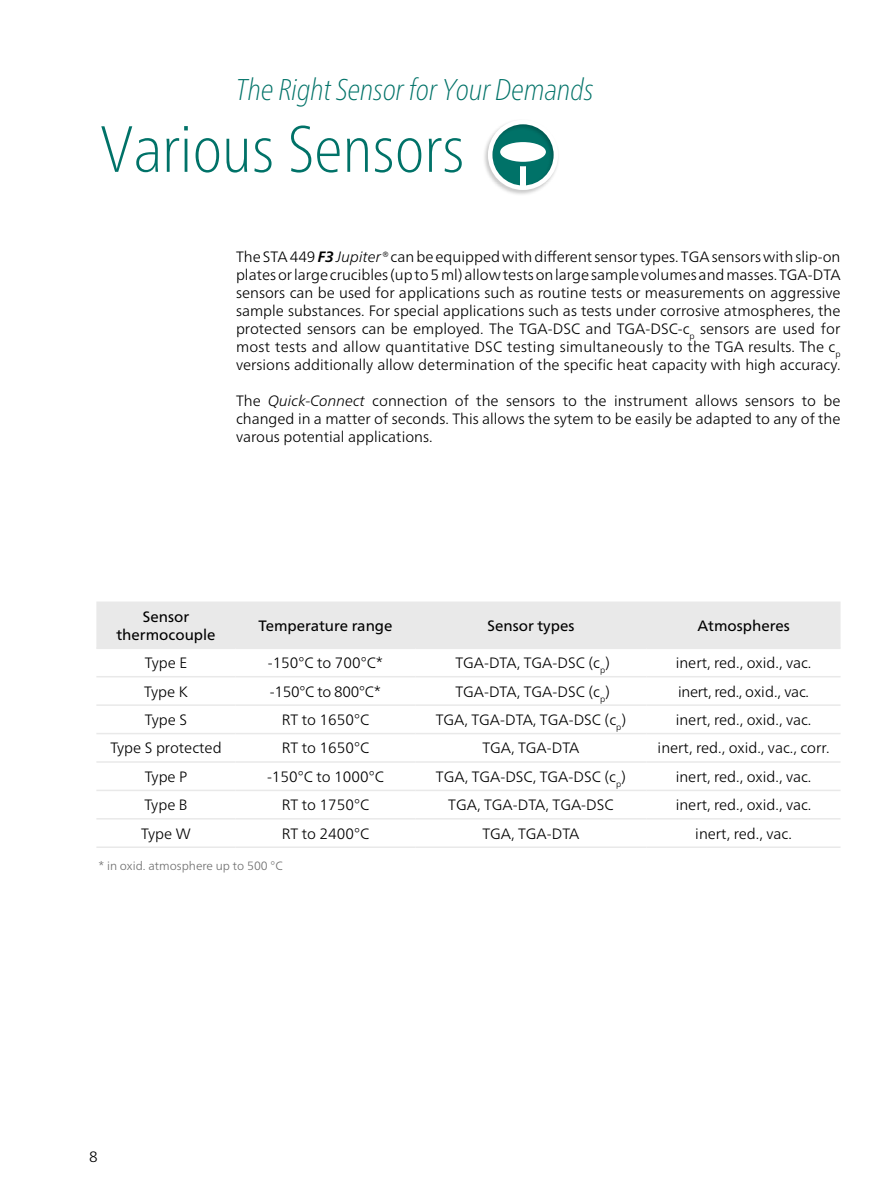
<style>
.page{position:relative;width:893px;height:1191px;background:#fff}
.page>*{position:absolute;margin:0;border:0;box-sizing:border-box;transform-origin:0 0}
.Fließtext_en_n{font:100 condensed 65.25px "Frutiger Neue LTW1 G";color:#007268}
.Fließtext_en_n-2{font:italic 100 condensed 30px "Frutiger Neue LTW1 G";color:#007268}
.Fließtext_en_n-3{font:300 15px/18px "Frutiger Neue LTW1 G";color:#000;text-align:justify}
.Tabellenkörper_n{font:300 15px "Frutiger Neue LTW1 G";color:#000}
.Tabellenkopf_n{font:15px/18px "Frutiger Neue LTW1 G";color:#000;text-align:center}
.Fließtext_en_n-4{font:300 15px "Frutiger Neue LTW1 G";letter-spacing:-.02em;color:#000}
.Bildunterschrift_n{font:300 12px "Frutiger Neue LTW1 G";color:#6e6e6e}
.s1{font-weight:700;font-style:italic}
.s2{font-style:italic}
</style>
<div class="page">
<div style="left:96px;top:601px;width:744px;height:46px;background:#e9e9e9"></div>
<hr style="left:96px;top:647px;width:140px;height:2px;background:#e9e9e9">
<hr style="left:236px;top:647px;width:179px;height:2px;background:#e9e9e9">
<hr style="left:415px;top:647px;width:232px;height:2px;background:#e9e9e9">
<hr style="left:647px;top:647px;width:193px;height:2px;background:#e9e9e9">
<hr style="left:96px;top:676px;width:140px;height:1px;background:#e9e9e9">
<hr style="left:236px;top:676px;width:179px;height:1px;background:#e9e9e9">
<hr style="left:415px;top:676px;width:232px;height:1px;background:#e9e9e9">
<hr style="left:647px;top:676px;width:193px;height:1px;background:#e9e9e9">
<hr style="left:96px;top:704px;width:140px;height:2px;background:#e9e9e9">
<hr style="left:236px;top:704px;width:179px;height:2px;background:#e9e9e9">
<hr style="left:415px;top:704px;width:232px;height:2px;background:#e9e9e9">
<hr style="left:647px;top:704px;width:193px;height:2px;background:#e9e9e9">
<hr style="left:96px;top:733px;width:140px;height:1px;background:#e9e9e9">
<hr style="left:236px;top:733px;width:179px;height:1px;background:#e9e9e9">
<hr style="left:415px;top:733px;width:232px;height:1px;background:#e9e9e9">
<hr style="left:647px;top:733px;width:193px;height:1px;background:#e9e9e9">
<hr style="left:96px;top:761px;width:140px;height:1px;background:#e9e9e9">
<hr style="left:96px;top:789px;width:140px;height:2px;background:#e9e9e9">
<hr style="left:96px;top:818px;width:140px;height:1px;background:#e9e9e9">
<hr style="left:96px;top:846px;width:140px;height:2px;background:#e9e9e9">
<hr style="left:236px;top:761px;width:179px;height:1px;background:#e9e9e9">
<hr style="left:236px;top:789px;width:179px;height:2px;background:#e9e9e9">
<hr style="left:236px;top:818px;width:179px;height:1px;background:#e9e9e9">
<hr style="left:236px;top:846px;width:179px;height:2px;background:#e9e9e9">
<hr style="left:415px;top:761px;width:232px;height:1px;background:#e9e9e9">
<hr style="left:415px;top:789px;width:232px;height:2px;background:#e9e9e9">
<hr style="left:415px;top:818px;width:232px;height:1px;background:#e9e9e9">
<hr style="left:415px;top:846px;width:232px;height:2px;background:#e9e9e9">
<hr style="left:647px;top:761px;width:193px;height:1px;background:#e9e9e9">
<hr style="left:647px;top:789px;width:193px;height:2px;background:#e9e9e9">
<hr style="left:647px;top:818px;width:193px;height:1px;background:#e9e9e9">
<hr style="left:647px;top:846px;width:193px;height:2px;background:#e9e9e9">
<div style="left:482px;top:118px;width:78px;height:78px;background:#000;opacity:.25"></div>
<div style="left:488px;top:120px;width:70px;height:70px;border:4px solid #fff;border-radius:50%"></div>
<p class="Fließtext_en_n-2" style="left:236px;top:68px;width:359px">The Right Sensor for Your Demands</p>
<p class="Fließtext_en_n" style="left:101px;top:102px;width:365px">Various Sensors</p>
<p class="Fließtext_en_n-3" style="left:236px;top:247px;width:606px">The STA 449 <span class="s1">F3</span><span class="s2">Jupiter®</span> can be equipped with different sensor types. TGA sensors with slip-on plates or large crucibles (up to 5 ml) allow tests on large sample volumes and masses. TGA-DTA sensors can be used for applications such as routine tests or measurements on aggressive sample substances. For special applications such as tests under corrosive atmospheres, the protected sensors can be employed. The TGA-DSC and TGA-DSC-c<sub>p</sub> sensors are used for most tests and allow quantitative DSC testing simultaneously to the TGA results. The c<sub>p </sub>versions additionally allow determination of the specific heat capacity with high accuracy.</p>
<p class="Fließtext_en_n-3" style="left:236px;top:391px;width:606px">The <span class="s2">Quick-Connect</span> connection of the sensors to the instrument allows sensors to be changed in a matter of seconds. This allows the sytem to be easily be adapted to any of the varous potential applications.</p>
<p class="Tabellenkopf_n" style="left:116px;top:607px;width:101px">Sensor thermocouple</p>
<p class="Tabellenkopf_n" style="left:258px;top:616px;width:136px">Temperature range</p>
<p class="Tabellenkopf_n" style="left:488px;top:616px;width:88px">Sensor types</p>
<p class="Tabellenkopf_n" style="left:697px;top:616px;width:94px">Atmospheres</p>
<p class="Fließtext_en_n-3" style="left:145px;top:654px;width:44px">Type E</p>
<p class="Fließtext_en_n-3" style="left:268px;top:654px;width:117px">-150°C to 700°C*</p>
<p class="Fließtext_en_n-3" style="left:455px;top:654px;width:156px">TGA-DTA, TGA-DSC (c<sub>p</sub>)</p>
<p class="Fließtext_en_n-3" style="left:676px;top:654px;width:137px">inert, red., oxid., vac.</p>
<p class="Fließtext_en_n-3" style="left:144px;top:682px;width:45px">Type K</p>
<p class="Fließtext_en_n-3" style="left:270px;top:682px;width:112px">-150°C to 800°C*</p>
<p class="Fließtext_en_n-3" style="left:455px;top:682px;width:156px">TGA-DTA, TGA-DSC (c<sub>p</sub>)</p>
<p class="Fließtext_en_n-4" style="left:678px;top:682px;width:132px">inert, red., oxid., vac.</p>
<p class="Fließtext_en_n-3" style="left:145px;top:710px;width:44px">Type S</p>
<p class="Tabellenkörper_n" style="left:282px;top:710px;width:89px">RT to 1650°C</p>
<p class="Tabellenkörper_n" style="left:436px;top:710px;width:192px">TGA, TGA-DTA, TGA-DSC (c<sub>p</sub>)</p>
<p class="Tabellenkörper_n" style="left:676px;top:710px;width:137px">inert, red., oxid., vac.</p>
<p class="Fließtext_en_n-3" style="left:110px;top:739px;width:113px">Type S protected</p>
<p class="Tabellenkörper_n" style="left:282px;top:739px;width:89px">RT to 1650°C</p>
<p class="Tabellenkörper_n" style="left:482px;top:739px;width:99px">TGA, TGA-DTA</p>
<p class="Tabellenkörper_n" style="left:658px;top:739px;width:173px">inert, red., oxid., vac., corr.</p>
<p class="Fließtext_en_n-3" style="left:145px;top:767px;width:44px">Type P</p>
<p class="Tabellenkörper_n" style="left:267px;top:767px;width:118px">-150°C to 1000°C</p>
<p class="Tabellenkörper_n" style="left:436px;top:767px;width:192px">TGA, TGA-DSC, TGA-DSC (c<sub>p</sub>)</p>
<p class="Tabellenkörper_n" style="left:676px;top:767px;width:137px">inert, red., oxid., vac.</p>
<p class="Fließtext_en_n-3" style="left:144px;top:796px;width:45px">Type B</p>
<p class="Tabellenkörper_n" style="left:282px;top:796px;width:89px">RT to 1750°C</p>
<p class="Tabellenkörper_n" style="left:448px;top:796px;width:167px">TGA, TGA-DTA, TGA-DSC</p>
<p class="Tabellenkörper_n" style="left:676px;top:796px;width:137px">inert, red., oxid., vac.</p>
<p class="Fließtext_en_n-3" style="left:141px;top:824px;width:51px">Type W</p>
<p class="Tabellenkörper_n" style="left:282px;top:824px;width:89px">RT to 2400°C</p>
<p class="Tabellenkörper_n" style="left:482px;top:824px;width:99px">TGA, TGA-DTA</p>
<p class="Tabellenkörper_n" style="left:695px;top:824px;width:98px">inert, red., vac.</p>
<p class="Bildunterschrift_n" style="left:99px;top:858px;width:186px">* in oxid. atmosphere up to 500 °C</p>
<p class="Fließtext_en_n-3" style="left:89px;top:1147px;width:10px">8</p>
</div>
